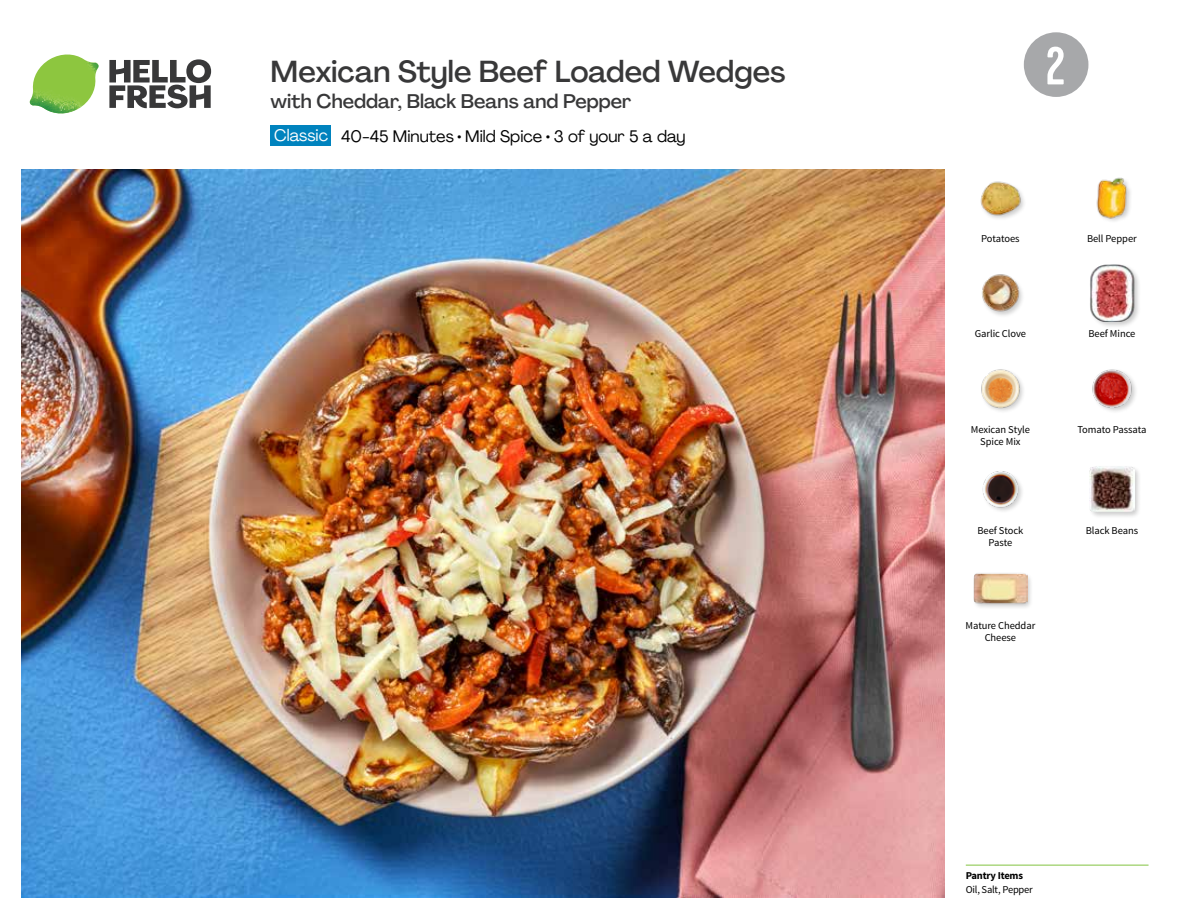
<style>
.page{position:relative;width:1188px;height:918px;background:#fff}
.page>*{position:absolute;margin:0;border:0;box-sizing:border-box;transform-origin:0 0}
.t1{font:54px "Kapra";color:#fff}
.t2{font:500 30px "Agrandir";letter-spacing:-.005em;color:#383839}
.t3{font:500 19.5px "Agrandir";color:#383839}
.t4{font:16.5px "Agrandir";color:#000}
.t5{font:16.5px "Agrandir";color:#fff}
.t6{font:10.5px/12px "Source Sans Pro";letter-spacing:-.005em;color:#000;text-align:center}
.t7{font:700 10.5px "Source Sans Pro";letter-spacing:-.02em;color:#000}
</style>
<div class="page">
<svg style="left:109px;top:59px;width:102px;height:49px"></svg>
<img style="left:30px;top:55px;width:69px;height:59px">
<img style="left:21px;top:170px;width:924px;height:728px">
<hr style="left:966px;top:865px;width:183px;height:1px;background:#82c341">
<div style="left:271px;top:126px;width:60px;height:20px;background:#0083be"></div>
<div style="left:973px;top:572px;width:61px;height:38px;background:#000;opacity:.2"></div>
<img style="left:974px;top:572px;width:53px;height:38px">
<img style="left:981px;top:369px;width:42px;height:42px">
<img style="left:982px;top:471px;width:40px;height:40px">
<div style="left:1088px;top:465px;width:54px;height:54px;background:#000;opacity:.2"></div>
<img style="left:1089px;top:466px;width:45px;height:46px">
<img style="left:1092px;top:369px;width:44px;height:43px">
<img style="left:980px;top:181px;width:44px;height:38px">
<img style="left:982px;top:274px;width:41px;height:42px">
<div style="left:1090px;top:263px;width:51px;height:65px;background:#000;opacity:.2"></div>
<img style="left:1090px;top:264px;width:51px;height:58px">
<img style="left:1096px;top:177px;width:35px;height:44px">
<svg style="left:1023px;top:32px;width:66px;height:65px"></svg>
<h2 class="t2" style="left:271px;top:53px;width:517px">Mexican Style Beef Loaded Wedges</h2>
<h3 class="t3" style="left:271px;top:89px;width:362px">with Cheddar, Black Beans and Pepper</h3>
<h3 class="t5" style="left:274px;top:125px;width:55px">Classic</h3>
<h3 class="t4" style="left:341px;top:126px;width:346px">40-45 Minutes • Mild Spice • 3 of your 5 a day</h3>
<h1 class="t1" style="left:1046px;top:35px;width:21px">2</h1>
<p class="t6" style="left:981px;top:232px;width:40px">Potatoes</p>
<p class="t6" style="left:1087px;top:232px;width:51px">Bell Pepper</p>
<p class="t6" style="left:975px;top:328px;width:53px">Garlic Clove</p>
<p class="t6" style="left:1088px;top:328px;width:48px">Beef Mince</p>
<p class="t6" style="left:971px;top:424px;width:61px">Mexican Style</p>
<p class="t6" style="left:1077px;top:424px;width:71px">Tomato Passata</p>
<p class="t6" style="left:980px;top:436px;width:42px">Spice Mix</p>
<p class="t6" style="left:977px;top:524px;width:47px">Beef Stock</p>
<p class="t6" style="left:1086px;top:524px;width:54px">Black Beans</p>
<p class="t6" style="left:989px;top:536px;width:25px">Paste</p>
<p class="t6" style="left:965px;top:619px;width:71px">Mature Cheddar<br>Cheese</p>
<p class="t7" style="left:966px;top:868px;width:59px">Pantry Items</p>
<p class="t6" style="left:966px;top:884px;width:69px">Oil, Salt, Pepper</p>
</div>
